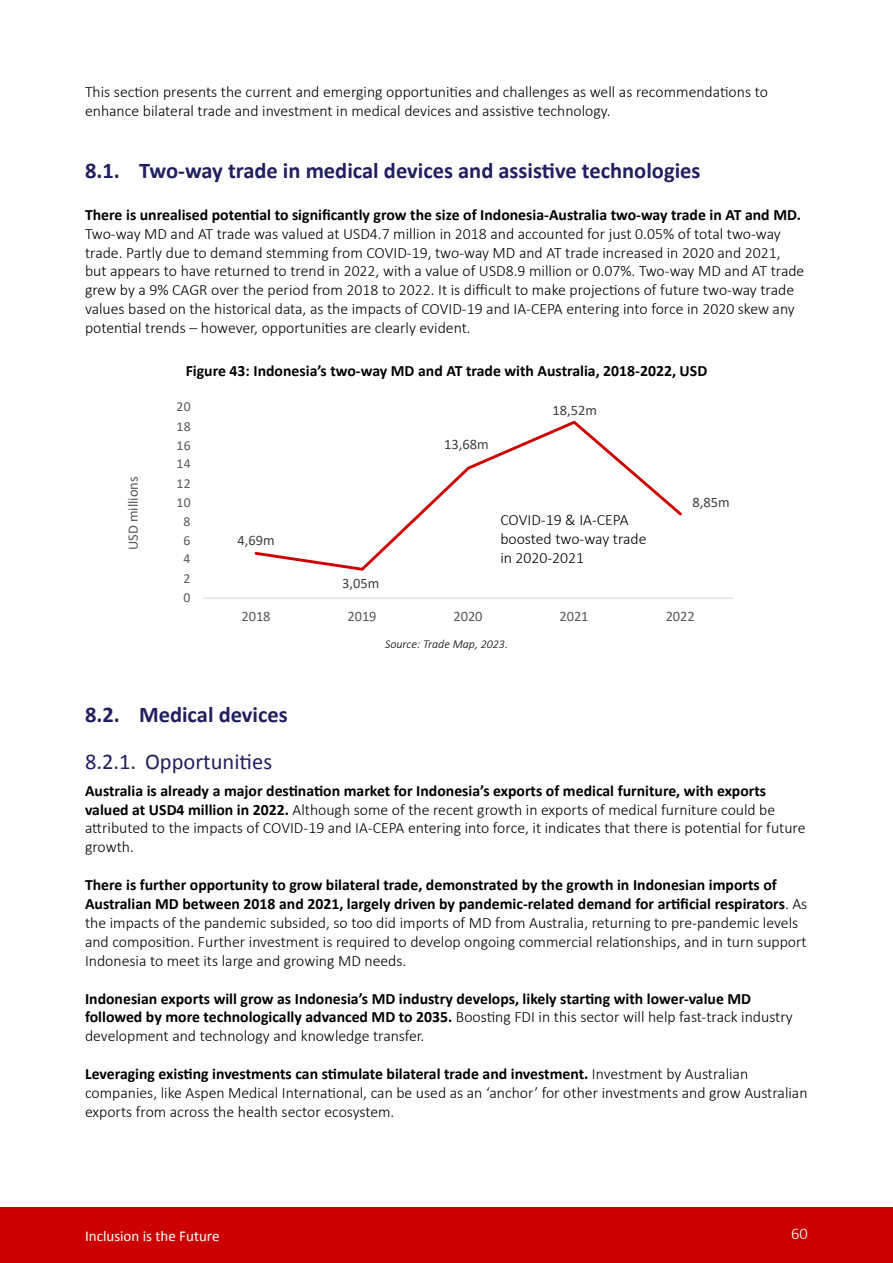
<style>
.page{position:relative;width:893px;height:1263px;background:#fff}
.page>*{position:absolute;margin:0;border:0;box-sizing:border-box;transform-origin:0 0}
.t1{font:700 22.5px "Calibri";color:#21205f}
.t2{font:22.5px "Calibri";color:#21205f}
.t3{font:300 16.5px "Calibri";color:#fff}
.t4{font:300 15.75px/18.9px "Calibri";color:#000}
.t5{font:700 15.75px/18.9px "Calibri";color:#000}
.t6{font:15px "Calibri";color:#fff}
.t7{font:14.4px "Calibri";letter-spacing:-.005em;color:#595959}
.t8{font:14.4px "Calibri";color:#404040}
.t9{font:13.65px "Calibri";letter-spacing:.02em;color:#595959}
.t10{font:italic 300 12px "Calibri";color:#000}
.s1{font-weight:700}
.s2{font-weight:300}
</style>
<div class="page">
<div style="left:0;top:1208px;width:893px;height:55px;background:#c00"></div>
<hr style="left:203px;top:598px;width:530px;height:1px;background:#d9d9d9">
<svg style="left:254px;top:420px;width:428px;height:151px"></svg>
<p class="t4" style="left:85px;top:82px;width:684px">This section presents the current and emerging opportunities and challenges as well as recommendations to enhance bilateral trade and investment in medical devices and assistive technology.</p>
<h1 class="t1" style="left:85px;top:156px;width:617px">8.1. Two-way trade in medical devices and assistive technologies</h1>
<p class="t5" style="left:85px;top:205px;width:717px">There is unrealised potential to significantly grow the size of Indonesia-Australia two-way trade in AT and MD.</p>
<p class="t4" style="left:85px;top:224px;width:721px">Two-way MD and AT trade was valued at USD4.7 million in 2018 and accounted for just 0.05% of total two-way trade. Partly due to demand stemming from COVID-19, two-way MD and AT trade increased in 2020 and 2021, but appears to have returned to trend in 2022, with a value of USD8.9 million or 0.07%. Two-way MD and AT trade grew by a 9% CAGR over the period from 2018 to 2022. It is difficult to make projections of future two-way trade values based on the historical data, as the impacts of COVID-19 and IA-CEPA entering into force in 2020 skew any potential trends – however, opportunities are clearly evident.</p>
<p class="t5" style="left:186px;top:361px;width:523px">Figure 43: Indonesia’s two-way MD and AT trade with Australia, 2018-2022, USD</p>
<p class="t7" style="left:123px;top:550px;width:75px;rotate:-90deg">USD millions</p>
<p class="t9" style="left:177px;top:397px;width:16px">20</p>
<p class="t9" style="left:177px;top:416px;width:16px">18</p>
<p class="t9" style="left:177px;top:436px;width:16px">16</p>
<p class="t9" style="left:177px;top:454px;width:16px">14</p>
<p class="t9" style="left:177px;top:474px;width:16px">12</p>
<p class="t9" style="left:177px;top:493px;width:16px">10</p>
<p class="t9" style="left:183px;top:511px;width:8px">8</p>
<p class="t9" style="left:183px;top:531px;width:8px">6</p>
<p class="t9" style="left:183px;top:549px;width:8px">4</p>
<p class="t9" style="left:183px;top:569px;width:8px">2</p>
<p class="t9" style="left:183px;top:588px;width:8px">0</p>
<p class="t8" style="left:238px;top:530px;width:39px">4,69m</p>
<p class="t8" style="left:342px;top:573px;width:39px">3,05m</p>
<p class="t8" style="left:444px;top:435px;width:46px">13,68m</p>
<p class="t8" style="left:553px;top:400px;width:46px">18,52m</p>
<p class="t4" style="left:500px;top:510px;width:148px">COVID-19 &amp; IA-CEPA boosted two-way trade in 2020-2021</p>
<p class="t8" style="left:692px;top:492px;width:39px">8,85m</p>
<p class="t7" style="left:242px;top:606px;width:30px">2018</p>
<p class="t7" style="left:348px;top:606px;width:30px">2019</p>
<p class="t7" style="left:454px;top:606px;width:30px">2020</p>
<p class="t7" style="left:560px;top:606px;width:30px">2021</p>
<p class="t7" style="left:666px;top:606px;width:30px">2022</p>
<p class="t10" style="left:385px;top:636px;width:124px">Source: Trade Map, 2023.</p>
<h1 class="t1" style="left:85px;top:700px;width:204px">8.2. Medical devices</h1>
<h1 class="t2" style="left:85px;top:747px;width:189px">8.2.1. Opportunities</h1>
<p class="t4" style="left:85px;top:781px;width:722px"><span class="s1">Australia is already a major destination market for Indonesia’s exports of medical furniture, with exports valued at USD4 million in 2022.</span> Although some of the recent growth in exports of medical furniture could be attributed to the impacts of COVID-19 and IA-CEPA entering into force, it indicates that there is potential for future growth.</p>
<p class="t4" style="left:85px;top:875px;width:724px"><span class="s1">There is further opportunity to grow bilateral trade, demonstrated by the growth in Indonesian imports of Australian MD between 2018 and 2021, largely driven by pandemic-related demand for artificial respirators</span>. As the impacts of the pandemic subsided, so too did imports of MD from Australia, returning to pre-pandemic levels and composition. Further investment is required to develop ongoing commercial relationships, and in turn support Indonesia to meet its large and growing MD needs.</p>
<p class="t5" style="left:85px;top:989px;width:709px">Indonesian exports will grow as Indonesia’s MD industry develops, likely starting with lower-value MD followed by more technologically advanced MD to 2035. <span class="s2">Boosting FDI in this sector will help fast-track industry development and technology and knowledge transfer.</span></p>
<p class="t4" style="left:85px;top:1064px;width:724px"><span class="s1">Leveraging existing investments can stimulate bilateral trade and investment.</span> Investment by Australian companies, like Aspen Medical International, can be used as an ‘anchor’ for other investments and grow Australian exports from across the health sector ecosystem.</p>
<p class="t6" style="left:85px;top:1226px;width:136px">Inclusion is the Future</p>
<p class="t3" style="left:791px;top:1223px;width:18px">60</p>
</div>
